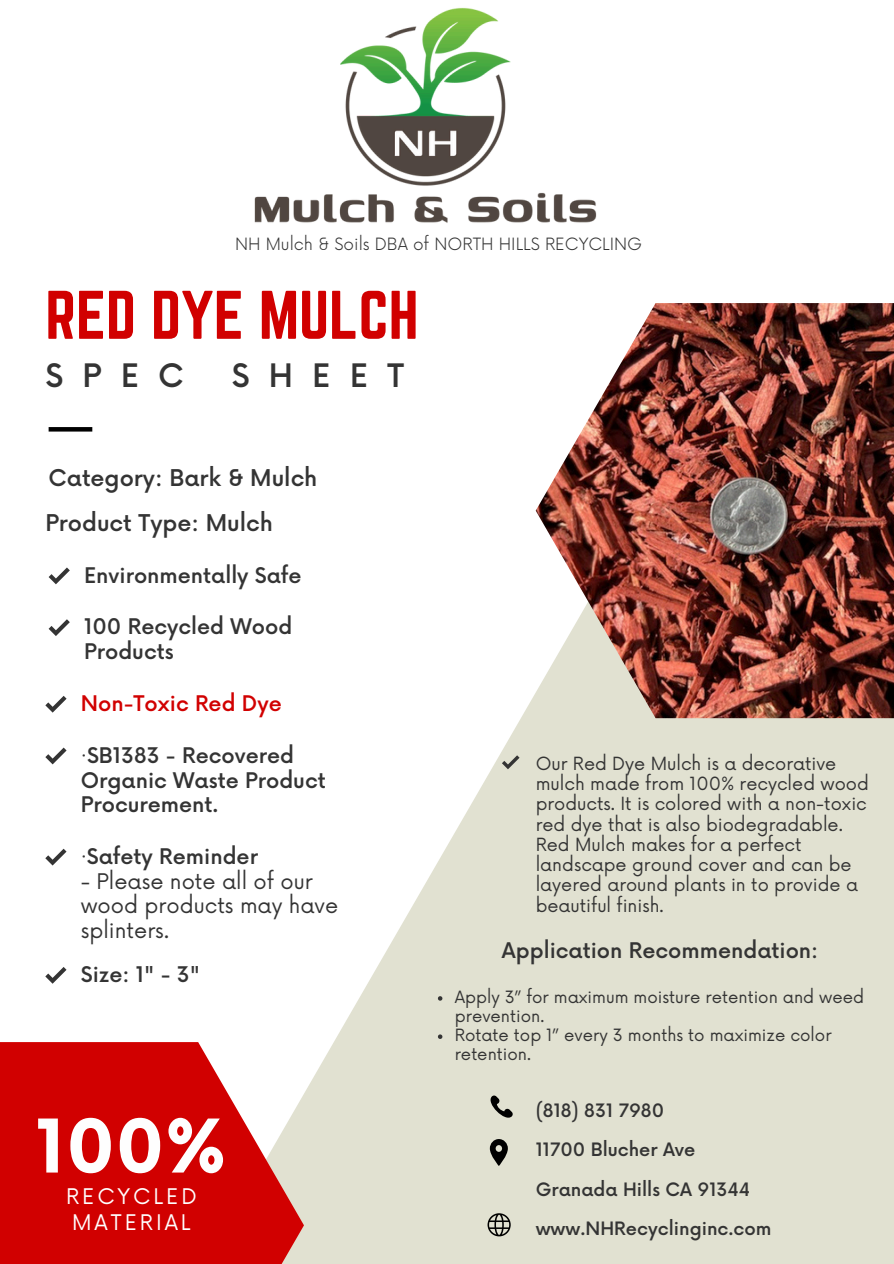
<style>
.page{position:relative;width:894px;height:1264px;background:#fff}
.page>*{position:absolute;margin:0;border:0;box-sizing:border-box;transform-origin:0 0}
.t1{font:700 72px "Now";color:#fefefe}
.t2{font:60px "Norwester";color:#d10000}
.t3{font:500 31.5px "Now";letter-spacing:.61em;color:#343434}
.t4{font:500 22.5px "Now";color:#343434}
.t5{font:500 21px/24.8px "Now";color:#343434}
.t6{font:21px/24.8px "Now";color:#343434}
.t7{font:21px/25.8px "Now";letter-spacing:.14em;color:#fff}
.t8{font:500 21px "Now";color:#d10000}
.t9{font:500 18px "Now";color:#343434}
.t10{font:17.7px/20.2px "Now";color:#343434}
.t11{font:16.5px/19.2px "Now";color:#343434}
.t12{font:300 16.5px "Now";color:#343434}
</style>
<div class="page">
<svg style="left:304px;top:694px;width:589px;height:569px;background:#e5e5d7"></svg>
<img style="left:535px;top:303px;width:358px;height:415px">
<svg style="left:49px;top:619px;width:21px;height:17px"></svg>
<svg style="left:49px;top:567px;width:21px;height:17px"></svg>
<svg style="left:501px;top:755px;width:18px;height:14px"></svg>
<svg style="left:489px;top:1138px;width:18px;height:27px"></svg>
<svg style="left:485px;top:1095px;width:28px;height:27px"></svg>
<svg style="left:487px;top:1213px;width:23px;height:23px"></svg>
<svg style="left:0;top:1042px;width:304px;height:221px;background:#d61f1f"></svg>
<svg style="left:49px;top:427px;width:41px;height:4px"></svg>
<svg style="left:45px;top:696px;width:22px;height:16px"></svg>
<svg style="left:45px;top:747px;width:22px;height:17px"></svg>
<svg style="left:45px;top:848px;width:21px;height:17px"></svg>
<svg style="left:45px;top:967px;width:21px;height:16px"></svg>
<img style="left:90px;top:7px;width:669px;height:443px">
<svg style="left:438px;top:996px;width:4px;height:4px"></svg>
<svg style="left:438px;top:1034px;width:4px;height:4px"></svg>
<p class="t12" style="left:235px;top:235px;width:408px">NH Mulch &amp; Soils DBA of NORTH HILLS RECYCLING</p>
<p class="t2" style="left:45px;top:279px;width:374px">RED DYE MULCH</p>
<p class="t3" style="left:45px;top:359px;width:140px">SPEC</p>
<p class="t3" style="left:232px;top:359px;width:174px">SHEET</p>
<p class="t4" style="left:49px;top:465px;width:270px">Category: Bark &amp; Mulch</p>
<p class="t4" style="left:45px;top:510px;width:229px">Product Type: Mulch</p>
<h2 class="t5" style="left:84px;top:564px;width:219px">Environmentally Safe</h2>
<p class="t5" style="left:84px;top:615px;width:210px">100 Recycled Wood<br>Products</p>
<p class="t8" style="left:81px;top:692px;width:202px">Non-Toxic Red Dye</p>
<h3 class="t5" style="left:81px;top:744px;width:246px">·SB1383 - Recovered<br>Organic Waste Product<br>Procurement.</h3>
<p class="t5" style="left:81px;top:845px;width:179px">·Safety Reminder</p>
<p class="t6" style="left:81px;top:869px;width:259px">- Please note all of our wood products may have splinters.</p>
<p class="t5" style="left:81px;top:963px;width:121px">Size: 1" - 3"</p>
<p class="t1" style="left:36px;top:1107px;width:192px">100%</p>
<p class="t7" style="left:66px;top:1184px;width:132px">RECYCLED<br>MATERIAL</p>
<h5 class="t10" style="left:535px;top:754px;width:334px">Our Red Dye Mulch is a decorative mulch made from 100% recycled wood products. It is colored with a non-toxic red dye that is also biodegradable.<br>Red Mulch makes for a perfect landscape ground cover and can be layered around plants in to provide a beautiful finish.</h5>
<p class="t5" style="left:502px;top:939px;width:318px">Application Recommendation:</p>
<p class="t11" style="left:454px;top:988px;width:411px">Apply 3” for maximum moisture retention and weed prevention.</p>
<p class="t11" style="left:454px;top:1026px;width:378px">Rotate top 1” every 3 months to maximize color retention.</p>
<h5 class="t9" style="left:535px;top:1100px;width:130px">(818) 831 7980</h5>
<h5 class="t9" style="left:535px;top:1140px;width:161px">11700 Blucher Ave</h5>
<p class="t9" style="left:535px;top:1179px;width:216px">Granada Hills CA 91344</p>
<h5 class="t9" style="left:535px;top:1218px;width:237px">www.NHRecyclinginc.com</h5>
</div>
